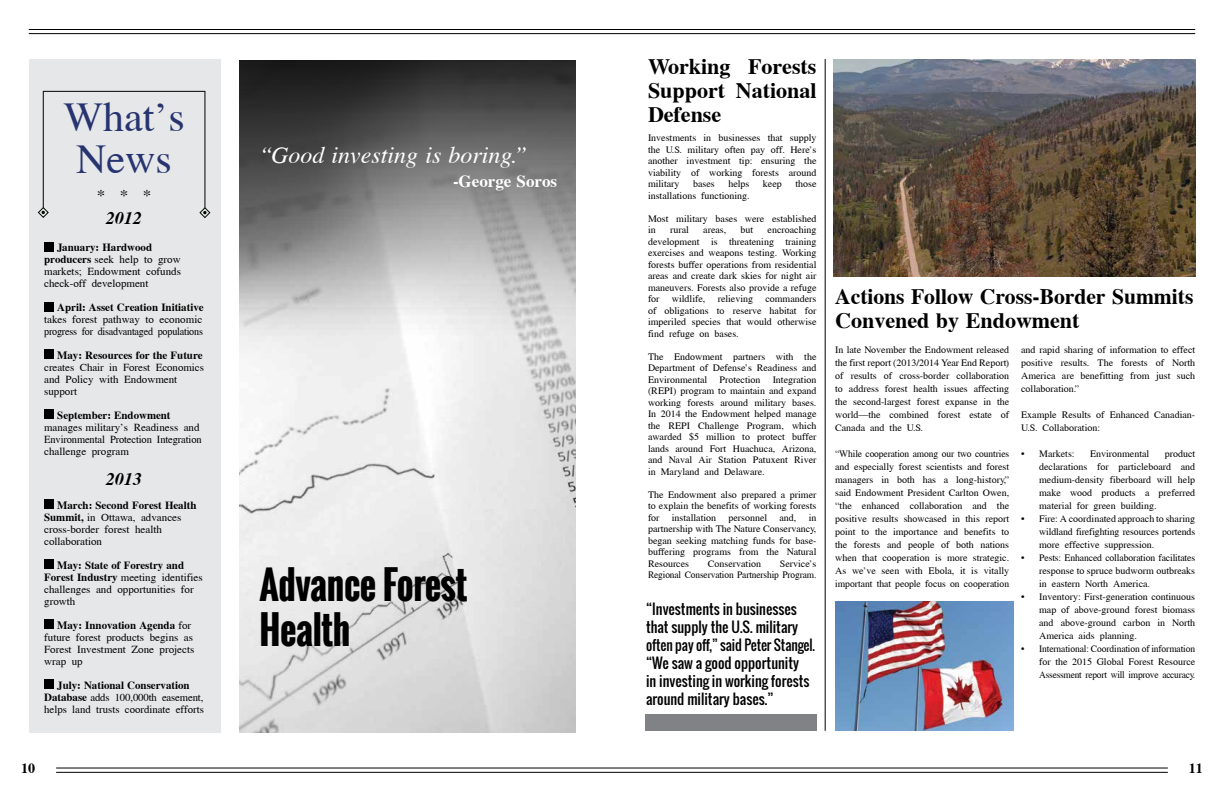
<style>
.page{position:relative;width:1224px;height:792px;background:#fff}
.page>*{position:absolute;margin:0;border:0;box-sizing:border-box;transform-origin:0 0}
.t1{font:42px/42px "Cardiff";color:#273470;text-align:center}
.t2{font:700 38px/45.6px "Oswald";letter-spacing:-.01em;color:#000;scale:.94 1}
.t3{font:italic 24px "Cardiff";color:#fff}
.t4{font:700 22px/24px "Cardiff";color:#000;text-align:justify}
.t5{font:italic 700 18px "Cardiff";color:#000}
.t6{font:700 17px "Cardiff";color:#fff}
.t7{font:17px "Cardiff";color:#000}
.t8{font:14px/18px "Oswald";color:#000}
.t9{font:700 14px "Cardiff";color:#000}
.t10{font:11px/12px "Cardiff";color:#000}
.t11{font:700 11px "Cardiff";color:#000}
.t12{font:11px/12px "Cardiff";letter-spacing:-.02em;color:#000}
.t13{font:10px/11.5px "Cardiff";color:#000;text-align:justify}
.t14{font:10px/13px "Cardiff";color:#000;text-align:justify;scale:.95 1}
.s1{font-weight:700}
</style>
<div class="page">
<hr style="left:29px;top:29px;width:1166px;height:1px;background:#000">
<hr style="left:29px;top:33px;width:1166px;height:1px;background:#000">
<hr style="left:56px;top:768px;width:1112px;height:1px;background:#000">
<hr style="left:56px;top:772px;width:1112px;height:1px;background:#000">
<div style="left:29px;top:60px;width:191px;height:673px;background:#e6e7e8"></div>
<img style="left:239px;top:346px;width:337px;height:386px">
<div style="left:44px;top:242px;width:9px;height:9px;background:#000"></div>
<div style="left:44px;top:302px;width:9px;height:9px;background:#000"></div>
<div style="left:44px;top:349px;width:9px;height:10px;background:#000"></div>
<div style="left:44px;top:409px;width:9px;height:9px;background:#000"></div>
<div style="left:44px;top:500px;width:9px;height:9px;background:#000"></div>
<div style="left:44px;top:559px;width:9px;height:10px;background:#000"></div>
<div style="left:44px;top:619px;width:9px;height:9px;background:#000"></div>
<div style="left:44px;top:680px;width:9px;height:9px;background:#000"></div>
<svg style="left:38px;top:207px;width:11px;height:11px"></svg>
<svg style="left:199px;top:207px;width:11px;height:11px"></svg>
<img style="left:835px;top:601px;width:179px;height:130px">
<hr style="left:825px;top:59px;width:1px;height:672px;background:#000">
<img style="left:834px;top:59px;width:361px;height:217px">
<div style="left:645px;top:714px;width:171px;height:17px;background:#808285"></div>
<img style="left:239px;top:60px;width:337px;height:286px">
<hr style="left:43px;top:91px;width:1px;height:117px;background:#000">
<hr style="left:43px;top:91px;width:162px;height:1px;background:#000">
<hr style="left:205px;top:91px;width:1px;height:117px;background:#000">
<h1 class="t1" style="left:64px;top:96px;width:123px">What’s<br>News</h1>
<h3 class="t7" style="left:97px;top:186px;width:56px">* * *</h3>
<h3 class="t5" style="left:106px;top:208px;width:37px">2012</h3>
<p class="t10" style="left:44px;top:241px;width:138px;text-indent:13px"><span class="s1">January: Hardwood producers</span> seek help to grow markets; Endowment cofunds check-off development</p>
<p class="t11" style="left:57px;top:300px;width:148px">April: Asset Creation Initiative</p>
<p class="t12" style="left:44px;top:313px;width:160px">takes forest pathway to economic progress for disadvantaged populations</p>
<p class="t11" style="left:57px;top:348px;width:147px">May: Resources for the Future</p>
<p class="t10" style="left:44px;top:361px;width:161px">creates Chair in Forest Economics and Policy with Endowment support</p>
<p class="t11" style="left:57px;top:408px;width:115px">September: Endowment</p>
<p class="t10" style="left:44px;top:421px;width:159px">manages military’s Readiness and<br>Environmental Protection Integration challenge program</p>
<h3 class="t5" style="left:106px;top:468px;width:37px">2013</h3>
<p class="t10" style="left:44px;top:499px;width:154px;text-indent:13px"><span class="s1">March: Second Forest Health<br>Summit,</span> in Ottawa, advances cross-border forest health collaboration</p>
<p class="t10" style="left:44px;top:559px;width:160px;text-indent:13px"><span class="s1">May: State of Forestry and<br>Forest Industry</span> meeting identifies challenges and opportunities for growth</p>
<p class="t10" style="left:44px;top:619px;width:152px;text-indent:13px"><span class="s1">May: Innovation Agenda</span> for future forest products begins as<br>Forest Investment Zone projects wrap up</p>
<p class="t10" style="left:44px;top:679px;width:161px;text-align:center"><span class="s1">July: National Conservation<br>Database</span> adds 100,000th easement, helps land trusts coordinate efforts</p>
<h3 class="t3" style="left:259px;top:142px;width:270px">“Good investing is boring.”</h3>
<h3 class="t6" style="left:453px;top:171px;width:106px">-George Soros</h3>
<h2 class="t2" style="left:259px;top:562px;width:223px">Advance Forest<br>Health</h2>
<h3 class="t4" style="left:648px;top:55px;width:170px">Working Forests Support National Defense</h3>
<p class="t13" style="left:648px;top:132px;width:170px">Investments in businesses that supply the U.S. military often pay off. Here’s another investment tip: ensuring the viability of working forests around military</p>
<p class="t13" style="left:693px;top:178px;width:23px">bases</p>
<p class="t13" style="left:728px;top:178px;width:23px">helps</p>
<p class="t13" style="left:763px;top:178px;width:20px">keep</p>
<p class="t13" style="left:795px;top:178px;width:23px">those</p>
<p class="t13" style="left:648px;top:190px;width:103px">installations functioning.</p>
<p class="t13" style="left:648px;top:213px;width:170px">Most military bases were established in</p>
<p class="t13" style="left:648px;top:224px;width:170px;text-indent:120px">encroaching development is threatening training exercises and weapons testing. Working forests buffer operations from residential areas and create dark skies for night air maneuvers. Forests also provide a refuge for wildlife, relieving commanders of obligations to reserve habitat for imperiled species that would otherwise find refuge on bases.</p>
<p class="t13" style="left:648px;top:351px;width:170px">The Endowment partners with the Department of Defense’s Readiness and Environmental Protection Integration (REPI) program to maintain and expand working forests around military bases.<br>In 2014 the Endowment helped manage the REPI Challenge Program, which awarded $5 million to protect buffer lands around Fort Huachuca, Arizona, and Naval Air Station Patuxent River in Maryland and Delaware.</p>
<p class="t13" style="left:648px;top:489px;width:170px">The Endowment also prepared a primer to explain the benefits of working forests for installation personnel and, in partnership with The Nature Conservancy, began seeking matching funds for base&shy;buffering programs from the Natural Resources</p>
<p class="t13" style="left:670px;top:224px;width:20px">rural</p>
<p class="t13" style="left:703px;top:224px;width:24px">areas,</p>
<p class="t13" style="left:741px;top:224px;width:14px">but</p>
<p class="t13" style="left:648px;top:558px;width:170px;text-align:right">Service’s<br>Regional Conservation Partnership Program.</p>
<p class="t13" style="left:708px;top:558px;width:55px">Conservation</p>
<h3 class="t8" style="left:646px;top:600px;width:170px">“Investments in businesses that supply the U.S. military often pay off,” said Peter Stangel. “We saw a good opportunity<br>in investing in working forests around military bases.”</h3>
<h3 class="t4" style="left:835px;top:284px;width:360px">Actions Follow Cross-Border Summits<br>Convened by Endowment</h3>
<p class="t13" style="left:835px;top:343px;width:176px;line-height:13px">In late November the Endowment released the first report (2013/2014 Year End Report) of results of cross-border collaboration to address forest health issues affecting the second-largest forest expanse in the world—the combined forest estate of Canada and the U.S.</p>
<p class="t14" style="left:835px;top:447px;width:185px">“While cooperation among our two countries and especially forest scientists and forest managers in both has a long-history,” said Endowment President Carlton Owen, “the enhanced collaboration and the positive results showcased in this report point to the importance and benefits to the forests and people of both nations when that cooperation is more strategic.<br>As we’ve seen with Ebola, it is vitally important that people focus on cooperation</p>
<p class="t13" style="left:1021px;top:343px;width:176px;line-height:13px">and rapid sharing of information to effect positive results. The forests of North America are benefitting from just such collaboration.”</p>
<p class="t13" style="left:1021px;top:408px;width:176px;line-height:13px">Example Results of Enhanced Canadian-<br>U.S. Collaboration:</p>
<p class="t13" style="left:1021px;top:448px;width:55px">• Markets:</p>
<p class="t13" style="left:1090px;top:448px;width:61px">Environmental</p>
<p class="t13" style="left:1039px;top:447px;width:157px;line-height:13px;text-indent:125px">product declarations for particleboard and medium-density fiberboard will help make wood products a preferred material for green building.</p>
<p class="t13" style="left:1039px;top:512px;width:158px;line-height:13px;text-indent:-18px">• Fire: A coordinated approach to sharing wildland firefighting resources portends more effective suppression.</p>
<p class="t13" style="left:1039px;top:551px;width:158px;line-height:13px;text-indent:-18px">• Pests: Enhanced collaboration facilitates response to spruce budworm outbreaks in eastern North America.</p>
<p class="t13" style="left:1039px;top:590px;width:158px;line-height:13px;text-indent:-18px">• Inventory: First-generation continuous map of above-ground forest biomass and above-ground carbon in North America aids planning.</p>
<p class="t14" style="left:1039px;top:642px;width:166px;text-indent:-18px">• International: Coordination of information for the 2015 Global Forest Resource Assessment report will improve accuracy.</p>
<h3 class="t9" style="left:21px;top:760px;width:15px">10</h3>
<h3 class="t9" style="left:1189px;top:760px;width:15px">11</h3>
</div>
